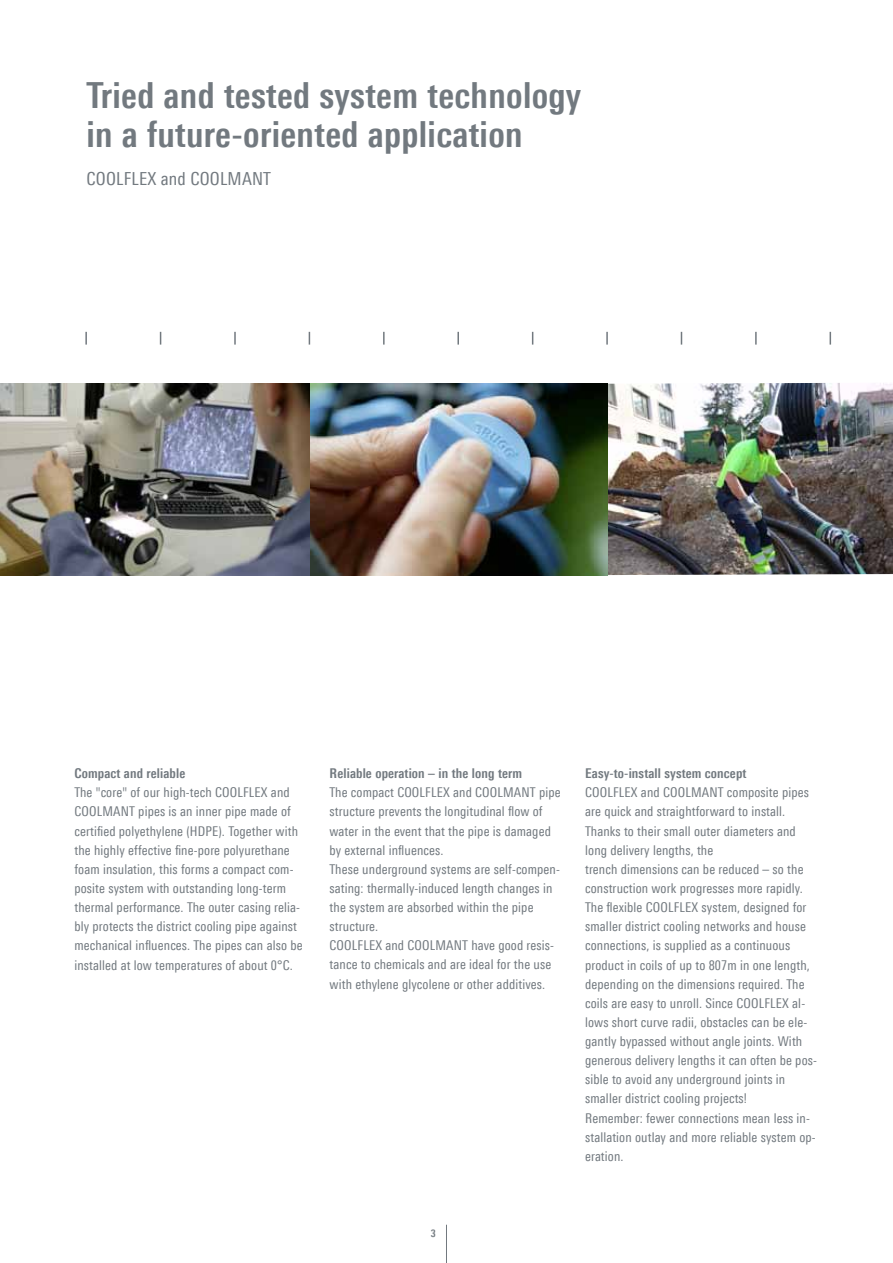
<style>
.page{position:relative;width:893px;height:1263px;background:#fff}
.page>*{position:absolute;margin:0;border:0;box-sizing:border-box;transform-origin:0 0}
.t1{font:700 36px/38.2px "Linotype Univers 620 Cn";letter-spacing:.01em;color:#72797f}
.t2{font:18px "Linotype Univers 420 Cn";letter-spacing:.01em;color:#72797f}
.t3{font:13.5px/19.2px "Linotype Univers 420 Cn";letter-spacing:.01em;color:#72797f}
.t4{font:700 13.5px "Linotype Univers 620 Cn";letter-spacing:.01em;color:#72797f}
.t5{font:700 10.5px "Linotype Univers 620 Cn";color:#72797f}
</style>
<div class="page">
<hr style="left:446px;top:1225px;width:1px;height:38px;background:#72797f">
<svg style="left:830px;top:332px;width:1px;height:13px"></svg>
<svg style="left:85px;top:332px;width:2px;height:13px"></svg>
<svg style="left:160px;top:332px;width:1px;height:13px"></svg>
<svg style="left:234px;top:332px;width:2px;height:13px"></svg>
<svg style="left:309px;top:332px;width:1px;height:13px"></svg>
<svg style="left:457px;top:332px;width:2px;height:13px"></svg>
<svg style="left:606px;top:332px;width:2px;height:13px"></svg>
<svg style="left:681px;top:332px;width:1px;height:13px"></svg>
<svg style="left:755px;top:332px;width:2px;height:13px"></svg>
<svg style="left:383px;top:332px;width:2px;height:13px"></svg>
<svg style="left:532px;top:332px;width:1px;height:13px"></svg>
<img style="left:0;top:383px;width:893px;height:192px">
<h1 class="t1" style="left:86px;top:76px;width:496px">Tried and tested system technology in a future-oriented application</h1>
<h2 class="t2" style="left:86px;top:168px;width:186px">COOLFLEX and COOLMANT</h2>
<p class="t4" style="left:74px;top:765px;width:112px">Compact and reliable</p>
<p class="t3" style="left:74px;top:783px;width:230px">The "core" of our high-tech COOLFLEX and COOLMANT pipes is an inner pipe made of certified polyethylene (HDPE). Together with the highly effective fine-pore polyurethane foam insulation, this forms a compact com&shy;posite system with outstanding long-term thermal performance. The outer casing relia&shy;bly protects the district cooling pipe against mechanical influences. The pipes can also be installed at low temperatures of about 0°C.</p>
<p class="t4" style="left:330px;top:765px;width:194px">Reliable operation – in the long term</p>
<p class="t3" style="left:330px;top:783px;width:233px">The compact COOLFLEX and COOLMANT pipe structure prevents the longitudinal flow of water in the event that the pipe is damaged by external influences.<br>These underground systems are self-compen&shy;sating: thermally-induced length changes in the system are absorbed within the pipe structure.<br>COOLFLEX and COOLMANT have good resis&shy;tance to chemicals and are ideal for the use with ethylene glycolene or other additives.</p>
<p class="t4" style="left:585px;top:765px;width:163px">Easy-to-install system concept</p>
<p class="t3" style="left:585px;top:783px;width:233px">COOLFLEX and COOLMANT composite pipes are quick and straightforward to install.<br>Thanks to their small outer diameters and long delivery lengths, the<br>trench dimensions can be reduced – so the construction work progresses more rapidly.<br>The flexible COOLFLEX system, designed for smaller district cooling networks and house connections, is supplied as a continuous product in coils of up to 807m in one length, depending on the dimensions required. The coils are easy to unroll. Since COOLFLEX al&shy;lows short curve radii, obstacles can be ele&shy;gantly bypassed without angle joints. With generous delivery lengths it can often be pos&shy;sible to avoid any underground joints in smaller district cooling projects!<br>Remember: fewer connections mean less in&shy;stallation outlay and more reliable system op&shy;eration.</p>
<p class="t5" style="left:431px;top:1227px;width:6px">3</p>
</div>
